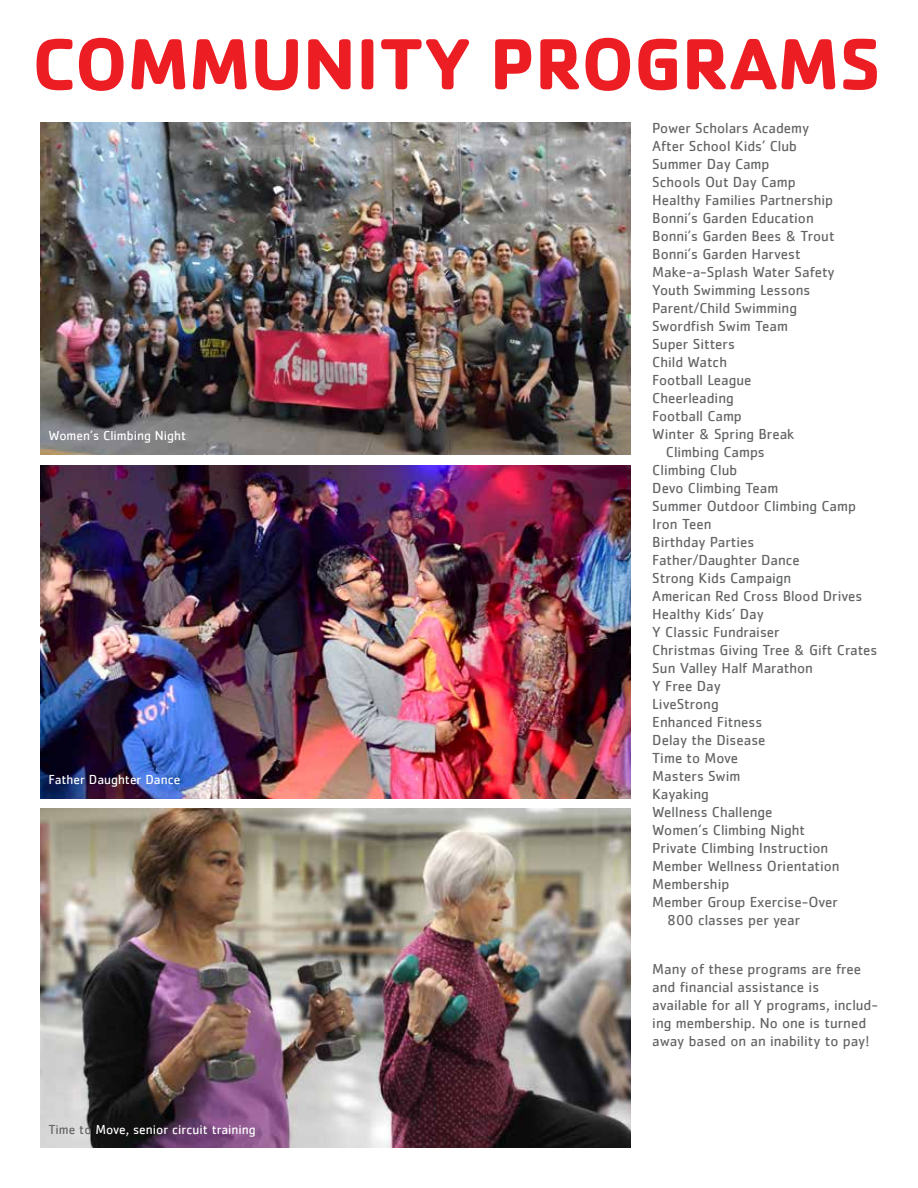
<style>
.page{position:relative;width:918px;height:1188px;background:#fff}
.page>*{position:absolute;margin:0;border:0;box-sizing:border-box;transform-origin:0 0}
.t1{font:700 75px "Cachet";color:#ed1d24}
.t2{font:15px/18px "Cachet";color:#636466}
.t3{font:13.5px "Cachet";color:#fff}
.s1{color:#636466}
</style>
<div class="page">
<img style="left:40px;top:122px;width:590px;height:333px">
<img style="left:40px;top:465px;width:590px;height:333px">
<img style="left:40px;top:809px;width:590px;height:339px">
<h1 class="t1" style="left:32px;top:16px;width:850px">COMMUNITY PROGRAMS</h1>
<p class="t2" style="left:652px;top:119px;width:158px">Power Scholars Academy</p>
<p class="t2" style="left:652px;top:137px;width:146px">After School Kids’ Club</p>
<p class="t2" style="left:652px;top:155px;width:119px">Summer Day Camp</p>
<p class="t2" style="left:652px;top:173px;width:145px">Schools Out Day Camp</p>
<p class="t2" style="left:652px;top:191px;width:182px">Healthy Families Partnership</p>
<p class="t2" style="left:652px;top:209px;width:163px">Bonni’s Garden Education</p>
<p class="t2" style="left:652px;top:227px;width:184px">Bonni’s Garden Bees &amp; Trout</p>
<p class="t2" style="left:652px;top:245px;width:150px">Bonni’s Garden Harvest</p>
<p class="t2" style="left:652px;top:263px;width:184px">Make-a-Splash Water Safety</p>
<p class="t2" style="left:652px;top:281px;width:160px">Youth Swimming Lessons</p>
<p class="t2" style="left:652px;top:299px;width:146px">Parent/Child Swimming</p>
<p class="t2" style="left:652px;top:317px;width:137px">Swordfish Swim Team</p>
<p class="t2" style="left:652px;top:335px;width:84px">Super Sitters</p>
<p class="t2" style="left:652px;top:353px;width:76px">Child Watch</p>
<p class="t2" style="left:652px;top:371px;width:101px">Football League</p>
<p class="t2" style="left:652px;top:389px;width:83px">Cheerleading</p>
<p class="t2" style="left:652px;top:407px;width:91px">Football Camp</p>
<p class="t2" style="left:652px;top:425px;width:143px">Winter &amp; Spring Break</p>
<p class="t2" style="left:666px;top:443px;width:101px">Climbing Camps</p>
<p class="t2" style="left:652px;top:461px;width:86px">Climbing Club</p>
<p class="t2" style="left:652px;top:479px;width:128px">Devo Climbing Team</p>
<p class="t2" style="left:652px;top:497px;width:205px">Summer Outdoor Climbing Camp</p>
<p class="t2" style="left:652px;top:515px;width:61px">Iron Teen</p>
<p class="t2" style="left:652px;top:533px;width:104px">Birthday Parties</p>
<p class="t2" style="left:652px;top:551px;width:149px">Father/Daughter Dance</p>
<p class="t2" style="left:652px;top:569px;width:141px">Strong Kids Campaign</p>
<p class="t2" style="left:652px;top:587px;width:212px">American Red Cross Blood Drives</p>
<p class="t2" style="left:652px;top:605px;width:113px">Healthy Kids’ Day</p>
<p class="t2" style="left:652px;top:623px;width:129px">Y Classic Fundraiser</p>
<p class="t2" style="left:652px;top:641px;width:227px">Christmas Giving Tree &amp; Gift Crates</p>
<p class="t2" style="left:652px;top:659px;width:162px">Sun Valley Half Marathon</p>
<p class="t2" style="left:652px;top:677px;width:70px">Y Free Day</p>
<p class="t2" style="left:652px;top:695px;width:68px">LiveStrong</p>
<p class="t2" style="left:652px;top:713px;width:111px">Enhanced Fitness</p>
<p class="t2" style="left:652px;top:731px;width:115px">Delay the Disease</p>
<p class="t2" style="left:652px;top:749px;width:87px">Time to Move</p>
<p class="t2" style="left:652px;top:767px;width:90px">Masters Swim</p>
<p class="t2" style="left:652px;top:785px;width:58px">Kayaking</p>
<p class="t2" style="left:652px;top:803px;width:122px">Wellness Challenge</p>
<p class="t2" style="left:652px;top:821px;width:154px">Women’s Climbing Night</p>
<p class="t2" style="left:652px;top:839px;width:177px">Private Climbing Instruction</p>
<p class="t2" style="left:652px;top:857px;width:189px">Member Wellness Orientation</p>
<p class="t2" style="left:652px;top:875px;width:79px">Membership</p>
<p class="t2" style="left:652px;top:893px;width:187px">Member Group Exercise-Over</p>
<p class="t2" style="left:667px;top:911px;width:135px">800 classes per year</p>
<p class="t2" style="left:652px;top:960px;width:227px">Many of these programs are free and financial assistance is available for all Y programs, includ&shy;ing membership. No one is turned away based on an inability to pay!</p>
<p class="t3" style="left:49px;top:428px;width:139px">Women’s Climbing Night</p>
<p class="t3" style="left:49px;top:771px;width:133px">Father Daughter Dance</p>
<p class="t3" style="left:48px;top:1121px;width:209px"><span class="s1">Time to</span> Move, senior circuit training</p>
</div>
